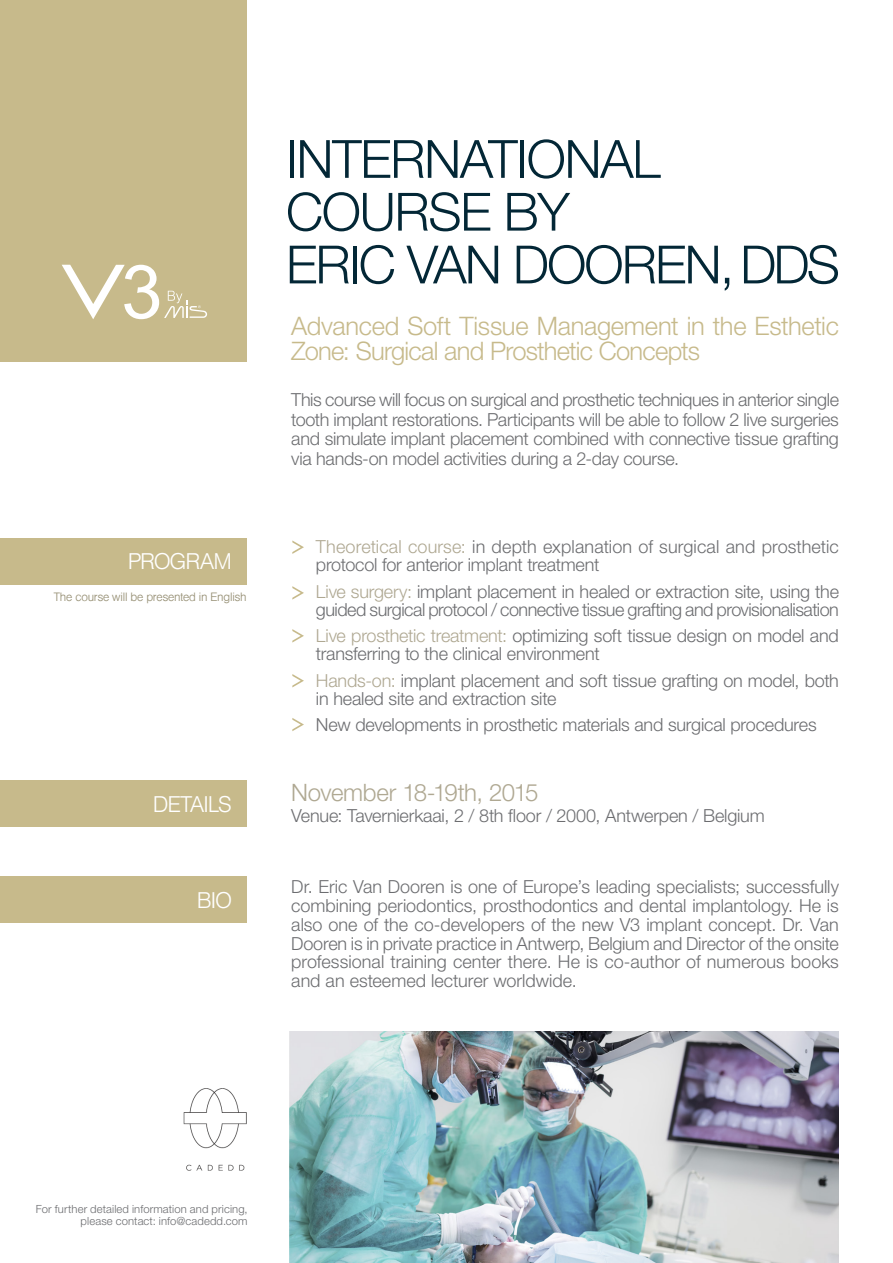
<style>
.page{position:relative;width:893px;height:1263px;background:#fff}
.page>*{position:absolute;margin:0;border:0;box-sizing:border-box;transform-origin:0 0}
.t1{font:300 52.8px/52.8px "Helvetica Neue";letter-spacing:-.025em;color:#032736}
.t2{font:300 25.5px/25.5px "Helvetica Neue";letter-spacing:-.025em;color:#c7ba8b}
.t3{font:300 24px "Helvetica Neue";letter-spacing:-.025em;color:#afa892}
.t4{font:300 22.5px "Lufthansa";letter-spacing:-.02em;color:#fff}
.t5{font:300 18px/18.8px "Helvetica Neue";letter-spacing:-.01em;color:#6c6d70}
.t6{font:300 12px "Lufthansa";letter-spacing:-.015em;color:#948d71}
.t7{font:300 11.25px/12px "Helvetica Neue";letter-spacing:.01em;color:#6c6d70;text-align:right}
.s1{color:#afa892}
</style>
<div class="page">
<div style="left:0;top:0;width:246px;height:361px;background:#c7ba8b"></div>
<svg style="left:62px;top:265px;width:145px;height:54px"></svg>
<div style="left:0;top:538px;width:247px;height:46px;background:#c7ba8b"></div>
<div style="left:0;top:780px;width:247px;height:47px;background:#c7ba8b"></div>
<div style="left:0;top:876px;width:247px;height:46px;background:#c7ba8b"></div>
<svg style="left:292px;top:540px;width:12px;height:14px"></svg>
<svg style="left:292px;top:586px;width:12px;height:14px"></svg>
<svg style="left:292px;top:629px;width:12px;height:13px"></svg>
<svg style="left:292px;top:674px;width:12px;height:13px"></svg>
<svg style="left:292px;top:718px;width:12px;height:13px"></svg>
<img style="left:289px;top:1031px;width:550px;height:232px">
<img style="left:183px;top:1088px;width:64px;height:83px">
<p class="t4" style="left:128px;top:549px;width:105px">PROGRAM</p>
<p class="t6" style="left:54px;top:590px;width:194px">The course will be presented in English</p>
<p class="t4" style="left:153px;top:791px;width:80px">DETAILS</p>
<p class="t4" style="left:197px;top:887px;width:36px">BIO</p>
<h1 class="t1" style="left:286px;top:132px;width:555px">INTERNATIONAL<br>COURSE BY<br>ERIC VAN DOOREN, DDS</h1>
<h2 class="t2" style="left:291px;top:312px;width:549px">Advanced Soft Tissue Management in the Esthetic<br>Zone: Surgical and Prosthetic Concepts</h2>
<p class="t5" style="left:291px;top:390px;width:549px;line-height:19.5px;text-align:justify">This course will focus on surgical and prosthetic techniques in anterior single tooth implant restorations. Participants will be able to follow 2 live surgeries and simulate implant placement combined with connective tissue grafting via hands-on model activities during a 2-day course.</p>
<p class="t5" style="left:316px;top:537px;width:524px;line-height:18px"><span class="s1">Theoretical course</span> in<span class="s1">:</span> depth explanation of surgical and prosthetic protocol for anterior implant treatment</p>
<p class="t5" style="left:316px;top:582px;width:525px;line-height:18px"><span class="s1">Live surgery:</span> implant placement in healed or extraction site, using the guided surgical protocol / connective tissue grafting and provisionalisation</p>
<p class="t5" style="left:316px;top:626px;width:524px;line-height:18px"><span class="s1">Live prosthetic treatment:</span> optimizing soft tissue design on model and transferring to the clinical environment</p>
<p class="t5" style="left:316px;top:671px;width:524px;line-height:18px"><span class="s1">Hands-on:</span> implant placement and soft tissue grafting on model, both in healed site and extraction site</p>
<p class="t5" style="left:316px;top:715px;width:502px">New developments in prosthetic materials and surgical procedures</p>
<h3 class="t3" style="left:291px;top:778px;width:249px">November 18-19th, 2015</h3>
<p class="t5" style="left:291px;top:806px;width:475px">Venue: Tavernierkaai 8/2, th floor / 2000, Antwerpen / Belgium</p>
<p class="t5" style="left:291px;top:877px;width:549px;text-align:justify">Dr. Eric Van Dooren is one of Europe s’ leading specialists; successfully combining periodontics, prosthodontics and dental implantology. He is also one of the co-developers of the new 3V implant concept. Dr. Van Dooren is in private practice in Antwerp, Belgium and Director of the onsite professional training center there. He is co-author of numerous books and an esteemed lecturer worldwide.</p>
<p class="t7" style="left:36px;top:1203px;width:213px">For further detailed information and pricing, please contact: info@cadedd.com</p>
</div>
